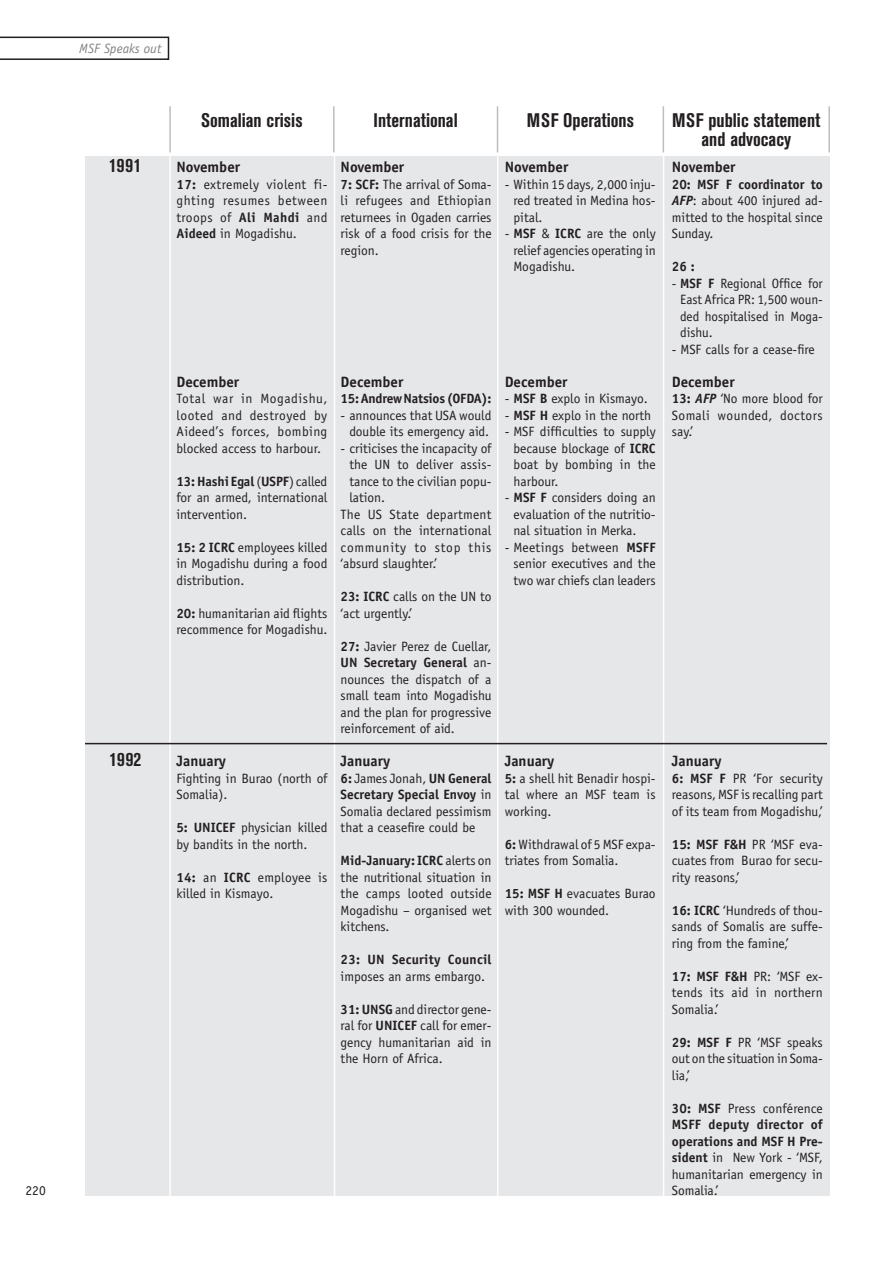
<style>
.page{position:relative;width:893px;height:1263px;background:#fff}
.page>*{position:absolute;margin:0;border:0;box-sizing:border-box;transform-origin:0 0}
.t1{font:700 condensed 19.5px/19.5px "Akzidenz Grotesk BE";color:#231f20;text-align:center}
.t2{font:700 15px "Officina Sans";color:#231f20}
.t3{font:13.5px/16.5px "Officina Sans";color:#231f20;text-align:justify}
.t4{font:700 13.5px "Officina Sans";color:#231f20}
.t5{font:13.5px "Officina Sans";letter-spacing:.025em;color:#231f20}
.t6{font:700 13.5px "Officina Sans";letter-spacing:.02em;color:#231f20}
.t7{font:13.5px "Officina Sans";letter-spacing:.05em;color:#231f20}
.t8{font:italic 13.5px "Officina Sans";color:#808285}
.s1{font-weight:700}
.s2{font-weight:700;font-style:italic}
</style>
<div class="page">
<div style="left:85px;top:156px;width:744px;height:1039px;background:#e6e7e9"></div>
<hr style="left:169px;top:106px;width:2px;height:46px;background:#bcbdc0">
<hr style="left:333px;top:106px;width:2px;height:46px;background:#bcbdc0">
<hr style="left:497px;top:106px;width:1px;height:46px;background:#bcbdc0">
<hr style="left:663px;top:106px;width:1px;height:46px;background:#bcbdc0">
<hr style="left:828px;top:106px;width:2px;height:46px;background:#bcbdc0">
<hr style="left:169px;top:153px;width:2px;height:1059px;background:#fff">
<hr style="left:334px;top:153px;width:1px;height:1059px;background:#fff">
<hr style="left:497px;top:153px;width:1px;height:1059px;background:#fff">
<hr style="left:663px;top:153px;width:1px;height:1059px;background:#fff">
<svg style="left:0;top:37px;width:169px;height:23px"></svg>
<hr style="left:85px;top:743px;width:742px;height:1px;background:#231f20">
<p class="t3" style="left:26px;top:1183px;width:22px">220</p>
<p class="t8" style="left:79px;top:40px;width:84px">MSF Speaks out</p>
<h1 class="t1" style="left:109px;top:156px;width:34px">1991</h1>
<h1 class="t1" style="left:110px;top:750px;width:33px">1992</h1>
<h1 class="t1" style="left:201px;top:111px;width:103px">Somalian crisis</h1>
<h1 class="t1" style="left:374px;top:111px;width:86px">International</h1>
<h1 class="t1" style="left:527px;top:111px;width:109px">msf Operations</h1>
<h1 class="t1" style="left:672px;top:111px;width:150px">MSF public statement and advocacy</h1>
<p class="t2" style="left:176px;top:158px;width:65px">November</p>
<p class="t3" style="left:176px;top:176px;width:153px"><span class="s1">17:</span> extremely violent fi&shy;ghting resumes between troops of <span class="s1">Ali Mahdi</span> and <span class="s1">Aideed</span> in Mogadishu.</p>
<p class="t2" style="left:341px;top:158px;width:65px">November</p>
<p class="t3" style="left:341px;top:176px;width:152px"><span class="s1">7: SCF:</span> The arrival of Soma&shy;li refugees and Ethiopian returnees in Ogaden carries risk of a food crisis for the region.</p>
<p class="t2" style="left:505px;top:158px;width:65px">November</p>
<p class="t3" style="left:513px;top:176px;width:144px;text-indent:-9px">- Within 15 days, 2,000 inju&shy;red treated in Medina hos&shy;pital.</p>
<p class="t3" style="left:513px;top:225px;width:144px;text-indent:-9px">- <span class="s1">MSF</span> &amp; <span class="s1">ICRC</span> are the only relief agencies operating in Mogadishu.</p>
<p class="t2" style="left:176px;top:372px;width:64px">December</p>
<p class="t3" style="left:176px;top:391px;width:152px">Total war in Mogadishu, looted and destroyed by Aideed’s forces, bombing blocked access to harbour.</p>
<p class="t3" style="left:176px;top:473px;width:152px"><span class="s1">13: Hashi Egal</span> (<span class="s1">USPF</span>) called for an armed, international intervention.</p>
<p class="t3" style="left:176px;top:539px;width:152px"><span class="s1">15: 2 ICRC</span> employees killed in Mogadishu during a food distribution.</p>
<p class="t3" style="left:176px;top:605px;width:152px"><span class="s1">20:</span> humanitarian aid flights recommence for Mogadishu.</p>
<p class="t2" style="left:176px;top:752px;width:51px">January</p>
<p class="t3" style="left:176px;top:770px;width:152px">Fighting in Burao (north of<br>Somalia).</p>
<p class="t3" style="left:176px;top:819px;width:152px"><span class="s1">5: UNICEF</span> physician killed by bandits in the north.</p>
<p class="t3" style="left:176px;top:869px;width:152px"><span class="s1">14:</span> an <span class="s1">ICRC</span> employee is killed in Kismayo.</p>
<p class="t2" style="left:341px;top:372px;width:64px">December</p>
<p class="t4" style="left:341px;top:390px;width:152px">15: Andrew Natsios (OFDA):</p>
<p class="t3" style="left:341px;top:407px;width:152px;text-align:center">- announces that USA would double its emergency aid.</p>
<p class="t3" style="left:341px;top:440px;width:152px">- criticises the incapacity of</p>
<p class="t3" style="left:349px;top:456px;width:144px">the UN to deliver assis-</p>
<p class="t3" style="left:349px;top:473px;width:144px">tance to the civilian popu-</p>
<p class="t3" style="left:349px;top:489px;width:37px">lation.</p>
<p class="t5" style="left:341px;top:506px;width:152px">The US State department</p>
<p class="t3" style="left:341px;top:522px;width:152px">calls on the international</p>
<p class="t7" style="left:341px;top:539px;width:152px">community to stop this</p>
<p class="t3" style="left:341px;top:555px;width:98px">‘absurd slaughter.’</p>
<p class="t3" style="left:341px;top:588px;width:152px"><span class="s1">23: ICRC</span> calls on the UN to ‘act urgently.’</p>
<p class="t3" style="left:341px;top:638px;width:152px"><span class="s1">27:</span> Javier Perez de Cuellar, <span class="s1">UN Secretary General</span> an&shy;nounces the dispatch of a small team into Mogadishu and the plan for progressive reinforcement of aid.</p>
<p class="t2" style="left:341px;top:752px;width:51px">January</p>
<p class="t3" style="left:341px;top:770px;width:152px"><span class="s1">6:</span> James Jonah, <span class="s1">UN General Secretary Special Envoy</span> in Somalia declared pessimism that a ceasefire could be</p>
<p class="t3" style="left:341px;top:852px;width:152px"><span class="s1">Mid-January: ICRC</span> alerts on the nutritional situation in the camps looted outside Mogadishu – organised wet kitchens.</p>
<p class="t6" style="left:341px;top:951px;width:153px">23: UN Security Council</p>
<p class="t3" style="left:341px;top:968px;width:146px">imposes an arms embargo.</p>
<p class="t3" style="left:341px;top:1001px;width:152px"><span class="s1">31: UNSG</span> and director gene&shy;ral for <span class="s1">UNICEF</span> call for emer&shy;gency humanitarian aid in the Horn of Africa.</p>
<p class="t2" style="left:505px;top:372px;width:64px">December</p>
<p class="t3" style="left:505px;top:391px;width:144px">- <span class="s1">MSF B</span> explo in Kismayo.</p>
<p class="t3" style="left:505px;top:407px;width:148px">- <span class="s1">MSF H</span> explo in the north</p>
<p class="t3" style="left:513px;top:424px;width:144px;text-indent:-9px">- MSF difficulties to supply because blockage of <span class="s1">ICRC </span>boat by bombing in the harbour.</p>
<p class="t3" style="left:513px;top:489px;width:144px;text-indent:-9px">- <span class="s1">MSF F</span> considers doing an evaluation of the nutritio&shy;nal situation in Merka.</p>
<p class="t3" style="left:513px;top:539px;width:144px;text-indent:-9px">- Meetings between <span class="s1">MSFF </span>senior executives and the two war chiefs clan leaders</p>
<p class="t2" style="left:505px;top:752px;width:51px">January</p>
<p class="t3" style="left:505px;top:770px;width:152px"><span class="s1">5:</span> a shell hit Benadir hospi&shy;tal where an MSF team is working.</p>
<p class="t3" style="left:505px;top:836px;width:152px"><span class="s1">6:</span> Withdrawal of 5 MSF expa&shy;triates from Somalia.</p>
<p class="t3" style="left:505px;top:885px;width:152px"><span class="s1">15: MSF H</span> evacuates Burao with 300 wounded.</p>
<p class="t2" style="left:672px;top:158px;width:65px">November</p>
<p class="t3" style="left:672px;top:176px;width:152px"><span class="s1">20: MSF F coordinator to </span><span class="s2">AFP</span>: about 400 injured ad&shy;mitted to the hospital since Sunday.</p>
<p class="t4" style="left:672px;top:258px;width:25px">26 :</p>
<p class="t3" style="left:680px;top:275px;width:144px;text-indent:-8px">- <span class="s1">MSF F</span> Regional Office for East Africa PR: 1,500 woun&shy;ded hospitalised in Moga&shy;dishu.</p>
<p class="t3" style="left:672px;top:341px;width:145px">- MSF calls for a cease-fire</p>
<p class="t2" style="left:672px;top:372px;width:64px">December</p>
<p class="t3" style="left:672px;top:391px;width:152px"><span class="s1">13:</span> <span class="s2">AFP</span> ‘No more blood for Somali wounded, doctors say.’</p>
<p class="t2" style="left:672px;top:752px;width:51px">January</p>
<p class="t3" style="left:672px;top:770px;width:153px"><span class="s1">6: MSF F</span> PR ‘For security reasons, MSF is recalling part of its team from Mogadishu,’</p>
<p class="t3" style="left:672px;top:836px;width:152px"><span class="s1">15: MSF F&amp;H</span> PR ‘MSF eva&shy;cuates from Burao for secu&shy;rity reasons,’</p>
<p class="t3" style="left:672px;top:902px;width:152px"><span class="s1">16: ICRC</span> ‘Hundreds of thou&shy;sands of Somalis are suffe&shy;ring from the famine,’</p>
<p class="t3" style="left:672px;top:968px;width:152px"><span class="s1">17: MSF F&amp;H</span> PR: ‘MSF ex&shy;tends its aid in northern Somalia.’</p>
<p class="t3" style="left:672px;top:1034px;width:152px"><span class="s1">29: MSF F</span> PR ‘MSF speaks out on the situation in Soma&shy;lia,’</p>
<p class="t3" style="left:672px;top:1100px;width:153px"><span class="s1">30: MSF</span> Press conférence <span class="s1">MSFF deputy director of operations and MSF H Pre&shy;sident</span> in New York - ‘MSF, humanitarian emergency in Somalia.’</p>
</div>
